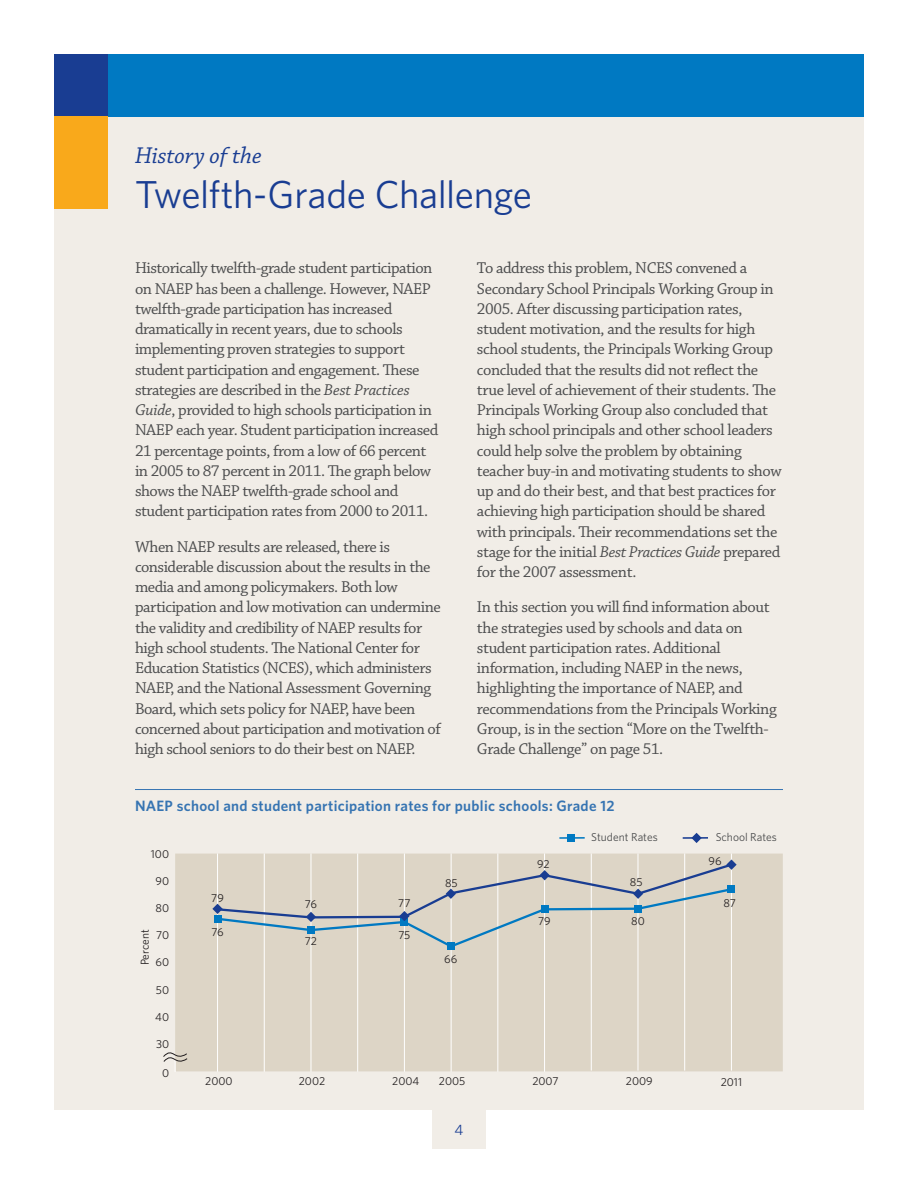
<style>
.page{position:relative;width:918px;height:1188px;background:#fff}
.page>*{position:absolute;margin:0;border:0;box-sizing:border-box;transform-origin:0 0}
.t1{font:39px "Whitney";letter-spacing:-.01em;color:#193d92}
.t2{font:italic 24px "Chaparral Pro";letter-spacing:-.01em;color:#193d92}
.t3{font:16.5px/20.2px "Chaparral Pro";letter-spacing:-.03em;color:#4b4c4d}
.t4{font:600 15px "Whitney";letter-spacing:.02em;color:#3674b2}
.t5{font:15px "Whitney";color:#193d92}
.t6{font:11.55px "Whitney";color:#231f20}
.t7{font:11.55px "Whitney";color:#4b4c4d}
.s1{font-style:italic}
</style>
<div class="page">
<div style="left:54px;top:54px;width:810px;height:1056px;background:#f1ede7"></div>
<div style="left:108px;top:54px;width:756px;height:63px;background:#0079c2"></div>
<div style="left:54px;top:54px;width:54px;height:63px;background:#193d92"></div>
<div style="left:432px;top:1110px;width:54px;height:39px;background:#f1ede7"></div>
<div style="left:54px;top:117px;width:54px;height:92px;background:#f9a91b"></div>
<div style="left:175px;top:854px;width:608px;height:217px;background:#ddd5c6"></div>
<hr style="left:498px;top:854px;width:1px;height:218px;background:#fff">
<hr style="left:544px;top:854px;width:1px;height:218px;background:#fff">
<hr style="left:451px;top:854px;width:1px;height:218px;background:#fff">
<hr style="left:404px;top:854px;width:1px;height:218px;background:#fff">
<hr style="left:357px;top:854px;width:1px;height:218px;background:#fff">
<hr style="left:311px;top:854px;width:1px;height:218px;background:#fff">
<hr style="left:217px;top:854px;width:1px;height:218px;background:#fff">
<hr style="left:264px;top:854px;width:1px;height:218px;background:#fff">
<hr style="left:684px;top:854px;width:1px;height:217px;background:#fff">
<hr style="left:731px;top:854px;width:1px;height:217px;background:#fff">
<hr style="left:638px;top:854px;width:1px;height:217px;background:#fff">
<hr style="left:591px;top:854px;width:1px;height:217px;background:#fff">
<div style="left:568px;top:834px;width:7px;height:8px;background:#0079c2"></div>
<hr style="left:559px;top:837px;width:26px;height:2px;background:#0079c2">
<hr style="left:683px;top:837px;width:25px;height:2px;background:#193d92">
<svg style="left:691px;top:833px;width:11px;height:10px"></svg>
<div style="left:447px;top:943px;width:8px;height:7px;background:#0079c2"></div>
<svg style="left:163px;top:1046px;width:26px;height:26px"></svg>
<svg style="left:212px;top:860px;width:525px;height:89px;background:#d0cdc5"></svg>
<hr style="left:135px;top:789px;width:648px;height:1px;background:#3674b2">
<h2 class="t2" style="left:135px;top:142px;width:128px">History of the</h2>
<h1 class="t1" style="left:135px;top:169px;width:399px">Twelfth-Grade Challenge</h1>
<p class="t3" style="left:135px;top:259px;width:305px">Historically twelfth-grade student participation on NAEP has been a challenge. However, NAEP twelfth-grade participation has increased dramatically in recent years, due to schools implementing proven strategies to support student participation and engagement. These strategies are described in the <span class="s1">Best Practices Guide</span>, provided to high schools participation in NAEP each year. Student participation increased 21 percentage points, from a low of 66 percent in 2005 to 87 percent in 2011. The graph below shows the NAEP twelfth-grade school and student participation rates from 2000 to 2011.</p>
<p class="t3" style="left:135px;top:537px;width:307px">When NAEP results are released, there is considerable discussion about the results in the media and among policymakers. Both low participation and low motivation can undermine the validity and credibility of NAEP results for high school students. The National Center for Education Statistics (NCES), which administers NAEP, and the National Assessment Governing Board, which sets policy for NAEP, have been concerned about participation and motivation of high school seniors to do their best on NAEP.</p>
<p class="t3" style="left:477px;top:259px;width:306px">To address this problem, NCES convened a Secondary School Principals Working Group in 2005. After discussing participation rates, student motivation, and the results for high school students, the Principals Working Group concluded that the results did not reflect the true level of achievement of their students. The Principals Working Group also concluded that high school principals and other school leaders could help solve the problem by obtaining teacher buy-in and motivating students to show up and do their best, and that best practices for achieving high participation should be shared with principals. Their recommendations set the stage for the initial <span class="s1">Best Practices Guide</span> prepared for the 2007 assessment.</p>
<p class="t3" style="left:477px;top:598px;width:301px">In this section you will find information about the strategies used by schools and data on student participation rates. Additional information, including NAEP in the news, highlighting the importance of NAEP, and recommendations from the Principals Working Group, is in the section “More on the Twelfth-Grade Challenge” on page 51.</p>
<p class="t4" style="left:135px;top:796px;width:481px">NAEP school and student participation rates for public schools: Grade 12</p>
<p class="t6" style="left:151px;top:847px;width:20px">100</p>
<p class="t6" style="left:156px;top:874px;width:15px">90</p>
<p class="t6" style="left:155px;top:901px;width:15px">80</p>
<p class="t6" style="left:156px;top:928px;width:14px">70</p>
<p class="t6" style="left:156px;top:955px;width:15px">60</p>
<p class="t6" style="left:156px;top:982px;width:15px">50</p>
<p class="t6" style="left:155px;top:1009px;width:15px">40</p>
<p class="t6" style="left:156px;top:1036px;width:15px">30</p>
<p class="t6" style="left:137px;top:965px;width:37px;rotate:-90deg">Percent</p>
<p class="t6" style="left:162px;top:1065px;width:9px">0</p>
<p class="t6" style="left:211px;top:890px;width:14px">79</p>
<p class="t6" style="left:211px;top:924px;width:14px">76</p>
<p class="t6" style="left:305px;top:897px;width:14px">76</p>
<p class="t6" style="left:398px;top:895px;width:14px">77</p>
<p class="t6" style="left:305px;top:934px;width:14px">72</p>
<p class="t6" style="left:398px;top:928px;width:14px">75</p>
<p class="t6" style="left:445px;top:875px;width:14px">85</p>
<p class="t6" style="left:444px;top:951px;width:15px">66</p>
<p class="t6" style="left:537px;top:856px;width:14px">92</p>
<p class="t7" style="left:591px;top:830px;width:68px">Student Rates</p>
<p class="t7" style="left:716px;top:830px;width:63px">School Rates</p>
<p class="t6" style="left:630px;top:874px;width:14px">85</p>
<p class="t6" style="left:709px;top:853px;width:15px">96</p>
<p class="t6" style="left:724px;top:895px;width:14px">87</p>
<p class="t6" style="left:538px;top:913px;width:14px">79</p>
<p class="t6" style="left:631px;top:913px;width:15px">80</p>
<p class="t6" style="left:205px;top:1074px;width:29px">2000</p>
<p class="t6" style="left:299px;top:1074px;width:28px">2002</p>
<p class="t6" style="left:392px;top:1074px;width:29px">2004</p>
<p class="t6" style="left:439px;top:1074px;width:28px">2005</p>
<p class="t6" style="left:532px;top:1074px;width:28px">2007</p>
<p class="t6" style="left:626px;top:1074px;width:28px">2009</p>
<p class="t6" style="left:721px;top:1074px;width:23px">2011</p>
<p class="t5" style="left:455px;top:1120px;width:10px">4</p>
</div>
